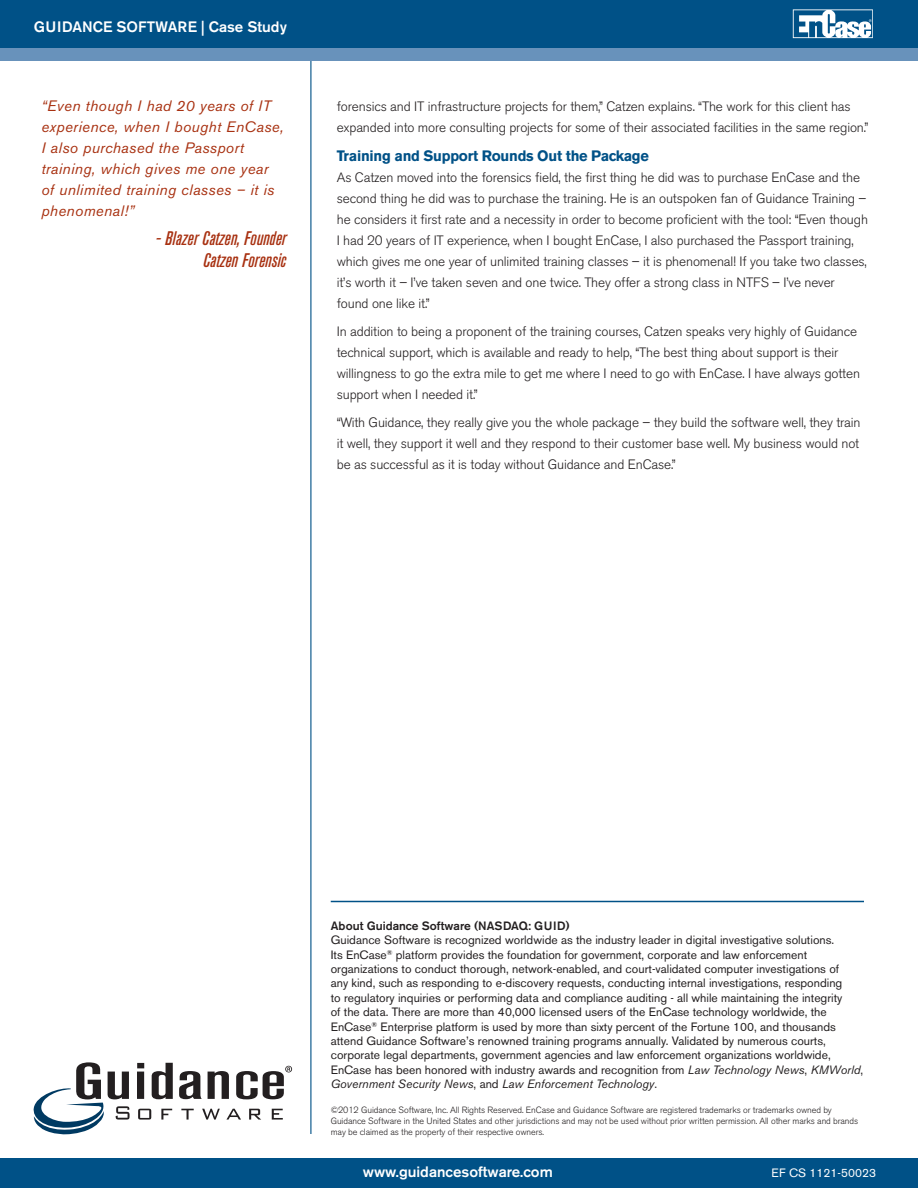
<style>
.page{position:relative;width:918px;height:1188px;background:#fff}
.page>*{position:absolute;margin:0;border:0;box-sizing:border-box;transform-origin:0 0}
.Quoter{font:italic 500 condensed 19.5px/22.5px "Akzidenz Grotesk BE";color:#a83111;text-align:right}
.Sidebar_Quote{font:italic 15px/21px "Akzidenz Grotesk BE";letter-spacing:.025em;color:#a83111}
.t1{font:500 15px "Akzidenz Grotesk BE";color:#fff}
.t2{font:700 15px "Akzidenz Grotesk BE";letter-spacing:-.015em;color:#005187}
.t3{font:300 13.5px/21px "Akzidenz Grotesk BE";letter-spacing:-.01em;color:#231f20}
.t4{font:12px/14.4px "Akzidenz Grotesk BE";color:#231f20}
.t5{font:500 12px "Akzidenz Grotesk BE";color:#231f20}
.t6{font:12px "Akzidenz Grotesk BE";color:#fff}
.t7{font:300 9px/10.8px "Akzidenz Grotesk BE";letter-spacing:-.01em;color:#231f20}
.s1{font-style:italic}
</style>
<div class="page">
<hr style="left:310px;top:10px;width:1px;height:1124px;background:#005187">
<div style="left:0;top:1158px;width:918px;height:30px;background:#005187"></div>
<hr style="left:331px;top:901px;width:533px;height:1px;background:#005187">
<svg style="left:137px;top:1063px;width:7px;height:36px"></svg>
<svg style="left:152px;top:1063px;width:21px;height:36px"></svg>
<svg style="left:179px;top:1071px;width:23px;height:28px"></svg>
<svg style="left:208px;top:1071px;width:21px;height:28px"></svg>
<svg style="left:236px;top:1066px;width:56px;height:33px"></svg>
<svg style="left:272px;top:1109px;width:11px;height:11px"></svg>
<svg style="left:249px;top:1109px;width:12px;height:11px"></svg>
<svg style="left:226px;top:1109px;width:15px;height:11px"></svg>
<svg style="left:202px;top:1109px;width:18px;height:11px"></svg>
<svg style="left:181px;top:1109px;width:13px;height:11px"></svg>
<svg style="left:161px;top:1109px;width:11px;height:11px"></svg>
<svg style="left:138px;top:1109px;width:13px;height:11px"></svg>
<svg style="left:33px;top:1062px;width:97px;height:72px"></svg>
<div style="left:0;top:0;width:918px;height:61px;background:#6892bb"></div>
<div style="left:0;top:0;width:918px;height:48px;background:#005187"></div>
<svg style="left:793px;top:9px;width:80px;height:29px"></svg>
<p class="t1" style="left:34px;top:18px;width:255px">GUIDANCE SOFTWARE | Case Study</p>
<p class="Sidebar_Quote" style="left:41px;top:95px;width:244px">“Even though I had 20 years of IT experience, when I bought EnCase,<br>I also purchased the Passport training, which gives me one year of unlimited training classes – it is phenomenal!”</p>
<p class="Quoter" style="left:155px;top:227px;width:132px">- Blazer Catzen, Founder<br>Catzen Forensic</p>
<p class="t3" style="left:337px;top:96px;width:533px">forensics and IT infrastructure projects for them,” Catzen explains. “The work for this client has expanded into more consulting projects for some of their associated facilities in the same region.”</p>
<p class="t2" style="left:337px;top:147px;width:314px">Training and Support Rounds Out the Package</p>
<p class="t3" style="left:337px;top:167px;width:533px">As Catzen moved into the forensics field, the first thing he did was to purchase EnCase and the second thing he did was to purchase the training. He is an outspoken fan of Guidance Training – he considers it first rate and a necessity in order to become proficient with the tool: “Even though I had 20 years of IT experience, when I bought EnCase, I also purchased the Passport training, which gives me one year of unlimited training classes – it is phenomenal! If you take two classes, it’s worth it – I’ve taken seven and one twice. They offer a strong class in NTFS – I’ve never found one like it.”</p>
<p class="t3" style="left:337px;top:321px;width:525px">In addition to being a proponent of the training courses, Catzen speaks very highly of Guidance technical support, which is available and ready to help, “The best thing about support is their willingness to go the extra mile to get me where I need to go with EnCase. I have always gotten support when I needed it.”</p>
<p class="t3" style="left:337px;top:412px;width:525px;text-align:justify">“With Guidance, they really give you the whole package – they build the software well, they train it well, they support it well and they respond to their customer base well. My business would not be as successful as it is today without Guidance and EnCase.”</p>
<p class="t5" style="left:331px;top:918px;width:241px">About Guidance Software (NASDAQ: GUID)</p>
<p class="t4" style="left:331px;top:933px;width:534px">Guidance Software is recognized worldwide as the industry leader in digital investigative solutions.<br>Its EnCase<sup>®</sup> platform provides the foundation for government, corporate and law enforcement organizations to conduct thorough, network-enabled, and court-validated computer investigations of<br>any kind, such as responding to e-discovery requests, conducting internal investigations, responding<br>to regulatory inquiries or performing data and compliance auditing - all while maintaining the integrity<br>of the data. There are more than 40,000 licensed users of the EnCase technology worldwide, the EnCase<sup>®</sup> Enterprise platform is used by more than sixty percent of the Fortune 100, and thousands attend Guidance Software’s renowned training programs annually. Validated by numerous courts, corporate legal departments, government agencies and law enforcement organizations worldwide, EnCase has been honored with industry awards and recognition from <span class="s1">Law Technology News</span>, <span class="s1">KMWorld</span>, <span class="s1">Government Security News</span>, and <span class="s1">Law Enforcement Technology</span>.</p>
<p class="t7" style="left:331px;top:1105px;width:529px">©2012 Guidance Software, Inc. All Rights Reserved. EnCase and Guidance Software are registered trademarks or trademarks owned by<br>Guidance Software in the United States and other jurisdictions and may not be used without prior written permission. All other marks and brands may be claimed as the property of their respective owners.</p>
<p class="t1" style="left:363px;top:1163px;width:191px">www.guidancesoftware.com</p>
<p class="t6" style="left:772px;top:1166px;width:106px">EF CS 1121-50023</p>
</div>
